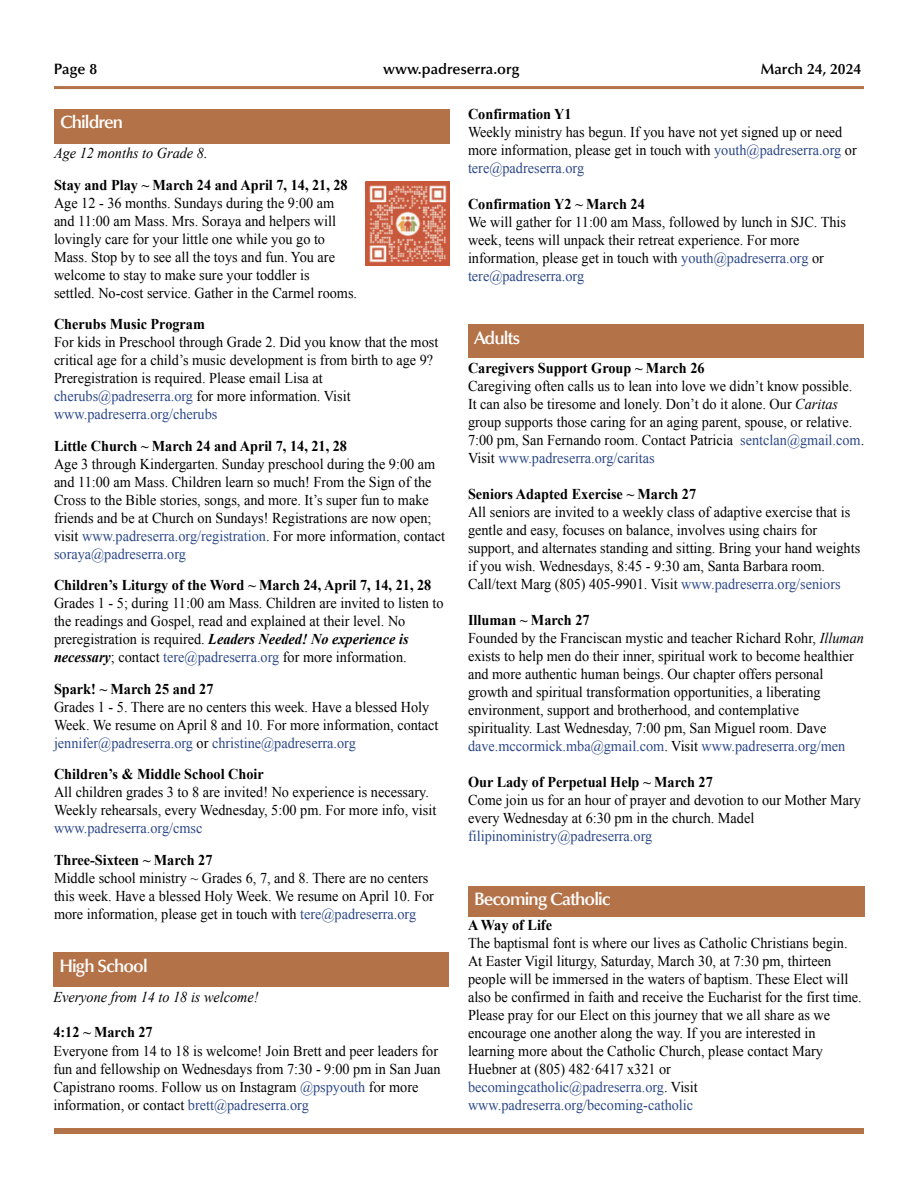
<style>
.page{position:relative;width:918px;height:1188px;background:#fff}
.page>*{position:absolute;margin:0;border:0;box-sizing:border-box;transform-origin:0 0}
.t1{font:600 18px "Optima LT Std";letter-spacing:-.05em;color:#fff}
.t2{font:15px/18px "Dptdhf Times New Roman";color:#000;scale:.95 1}
.t3{font:700 15px "Times New Roman";color:#000;scale:.95 1}
.t4{font:italic 700 15px "Times New Roman";color:#000;scale:.95 1}
.t5{font:15px "Dptdhf Times New Roman";color:#2c4888;scale:.95 1}
.t6{font:italic 15px "Times New Roman";color:#000;scale:.95 1}
.t7{font:600 15px "Optima LT Std";color:#000}
.s1{color:#2c4888}
.s2{font-family:"Nkktbb Times New Roman"}
.s3{font-family:"Dptdhf Times New Roman";font-weight:400;font-style:normal}
.s4{font-family:"Times New Roman";font-weight:700;font-style:italic}
.s5{font-family:"Times New Roman";font-style:italic}
</style>
<div class="page">
<hr style="left:54px;top:86px;width:810px;height:3px;background:#b47248">
<div style="left:54px;top:1128px;width:810px;height:6px;background:#b47248"></div>
<div style="left:53px;top:953px;width:396px;height:34px;background:#b47248"></div>
<div style="left:54px;top:109px;width:396px;height:35px;background:#b47248"></div>
<div style="left:468px;top:324px;width:396px;height:34px;background:#b47248"></div>
<div style="left:363px;top:182px;width:86px;height:83px;background:linear-gradient(to bottom,#cb573b,#c9593d)"></div>
<img style="left:366px;top:182px;width:83px;height:83px">
<div style="left:468px;top:886px;width:396px;height:31px;background:#b47248"></div>
<p class="t7" style="left:54px;top:63px;width:45px">Page 8</p>
<p class="t7" style="left:383px;top:63px;width:138px">www.padreserra.org</p>
<p class="t7" style="left:761px;top:63px;width:102px">March 24, 2024</p>
<p class="t1" style="left:60px;top:115px;width:65px">Children</p>
<p class="t6" style="left:54px;top:145px;width:163px">Age 12 months to Grade 8.</p>
<p class="t3" style="left:54px;top:176px;width:311px">Stay and Play ~ March 24 and April 7, 14, 21, 28</p>
<p class="t2" style="left:54px;top:194px;width:321px">Age 12 - 36 months. Sundays during the 9:00 am and 11:00 am Mass. Mrs. Soraya and helpers will lovingly care for your little one while you go to Mass. Stop by to see all the toys and fun. You are welcome to stay to make sure your toddler is<br>settled. No-cost service. Gather in the Carmel rooms.</p>
<p class="t3" style="left:54px;top:316px;width:160px">Cherubs Music Program</p>
<p class="t2" style="left:54px;top:333px;width:406px">For kids in Preschool through Grade 2. Did you know that the most critical age for a child’s music development is from birth to age 9?<br>Preregistration is required. Please email Lisa at <span class="s1">cherubs@padreserra.org</span> for more information. Visit <span class="s1">www.padreserra.org/cherubs</span></p>
<p class="t3" style="left:54px;top:437px;width:310px">Little Church ~ March 24 and April 7, 14, 21, 28</p>
<p class="t2" style="left:54px;top:455px;width:413px">Age 3 through Kindergarten. Sunday preschool during the 9:00 am and 11:00 am Mass. Children learn so much! From the Sign of the Cross to the Bible stories, songs, and more. It’s super fun to make friends and be at Church on Sundays! Registrations are now open<span class="s2">; </span>visit <span class="s1">www.padreserra.org/registration</span>. For more information, contact <span class="s1">soraya@padreserra.org</span></p>
<p class="t3" style="left:54px;top:577px;width:399px">Children’s Liturgy of the Word ~ March 24, April 7, 14, 21, 28</p>
<p class="t2" style="left:54px;top:594px;width:412px">Grades 1 - 5<span class="s2">;</span> during 11:00 am Mass. Children are invited to listen to the readings and Gospel, read and explained at their level. No</p>
<p class="t4" style="left:54px;top:631px;width:375px"><span class="s3">preregistration is required.</span> Leaders Needed! No experience is</p>
<p class="t2" style="left:54px;top:648px;width:373px"><span class="s4">necessary</span><span class="s2">;</span> contact <span class="s1">tere@padreserra.org</span> for more information.</p>
<p class="t3" style="left:54px;top:680px;width:169px">Spark! ~ March 25 and 27</p>
<p class="t2" style="left:54px;top:698px;width:406px">Grades 1 - 5. There are no centers this week. Have a blessed Holy<br>Week. We resume on April 8 and 10. For more information, contact <span class="s1">jennifer@padreserra.org</span> or <span class="s1">christine@padreserra.org</span></p>
<p class="t3" style="left:54px;top:766px;width:222px">Children’s &amp; Middle School Choir</p>
<p class="t2" style="left:54px;top:783px;width:404px">All children grades 3 to 8 are invited! No experience is necessary.<br>Weekly rehearsals, every Wednesday, 5:00 pm. For more info, visit</p>
<p class="t5" style="left:54px;top:820px;width:158px">www.padreserra.org/cmsc</p>
<p class="t3" style="left:54px;top:851px;width:168px">Three-Sixteen ~ March 27</p>
<p class="t2" style="left:54px;top:869px;width:401px">Middle school ministry ~ Grades 6, 7, and 8. There are no centers this week. Have a blessed Holy Week. We resume on April 10. For more information, please get in touch with <span class="s1">tere@padreserra.org</span></p>
<p class="t1" style="left:59px;top:959px;width:90px">High School</p>
<p class="t6" style="left:53px;top:988px;width:218px">Everyone from 14 to 18 is welcome!</p>
<p class="t3" style="left:53px;top:1024px;width:106px">4:12 ~ March 27</p>
<p class="t2" style="left:53px;top:1042px;width:409px">Everyone from 14 to 18 is welcome! Join Brett and peer leaders for fun and fellowship on Wednesdays from 7:30 - 9:00 pm in San Juan Capistrano rooms. Follow us on Instagram <span class="s1">@pspyouth</span> for more information, or contact <span class="s1">brett@padreserra.org</span></p>
<p class="t3" style="left:468px;top:106px;width:111px">Confirmation Y1</p>
<p class="t2" style="left:468px;top:123px;width:411px">Weekly ministry has begun. If you have not yet signed up or need more information, please get in touch with <span class="s1">youth@padreserra.org</span> or <span class="s1">tere@padreserra.org</span></p>
<p class="t3" style="left:468px;top:196px;width:188px">Confirmation Y2 ~ March 24</p>
<p class="t2" style="left:468px;top:213px;width:399px">We will gather for 11:00 am Mass, followed by lunch in SJC. This week, teens will unpack their retreat experience. For more information, please get in touch with <span class="s1">youth@padreserra.org</span> or <span class="s1">tere@padreserra.org</span></p>
<p class="t1" style="left:474px;top:330px;width:47px">Adults</p>
<p class="t3" style="left:468px;top:360px;width:251px">Caregivers Support Group ~ March 26</p>
<p class="t2" style="left:468px;top:377px;width:419px">Caregiving often calls us to lean into love we didn’t know possible.<br>It can also be tiresome and lonely. Don’t do it alone. Our <span class="s5">Caritas </span>group supports those caring for an aging parent, spouse, or relative.<br>7:00 pm, San Fernando room. Contact Patricia <span class="s1">sentclan@gmail.com</span>.<br>Visit <span class="s1">www.padreserra.org/caritas</span></p>
<p class="t3" style="left:468px;top:486px;width:242px">Seniors Adapted Exercise ~ March 27</p>
<p class="t2" style="left:468px;top:503px;width:414px">All seniors are invited to a weekly class of adaptive exercise that is gentle and easy, focuses on balance, involves using chairs for support, and alternates standing and sitting. Bring your hand weights if you wish. Wednesdays, 8:45 - 9:30 am, Santa Barbara room.<br>Call/text Marg (805) 405-9901. Visit <span class="s1">www.padreserra.org/seniors</span></p>
<p class="t3" style="left:468px;top:612px;width:129px">Illuman ~ March 27</p>
<p class="t2" style="left:468px;top:629px;width:418px">Founded by the Franciscan mystic and teacher Richard Rohr, <span class="s5">Illuman </span>exists to help men do their inner, spiritual work to become healthier and more authentic human beings. Our chapter offers personal growth and spiritual transformation opportunities, a liberating environment, support and brotherhood, and contemplative spirituality. Last Wednesday, 7:00 pm, San Miguel room. Dave <span class="s1">dave.mccormick.mba@gmail.com</span>. Visit <span class="s1">www.padreserra.org/men</span></p>
<p class="t3" style="left:468px;top:774px;width:259px">Our Lady of Perpetual Help ~ March 27</p>
<p class="t2" style="left:468px;top:791px;width:415px">Come join us for an hour of prayer and devotion to our Mother Mary every Wednesday at 6:30 pm in the church. Madel</p>
<p class="t5" style="left:468px;top:828px;width:195px">filipinoministry@padreserra.org</p>
<p class="t1" style="left:474px;top:892px;width:138px">Becoming Catholic</p>
<p class="t3" style="left:468px;top:917px;width:90px">A Way of Life</p>
<p class="t2" style="left:468px;top:934px;width:416px">The baptismal font is where our lives as Catholic Christians begin.<br>At Easter Vigil liturgy, Saturday, March 30, at 7:30 pm, thirteen people will be immersed in the waters of baptism. These Elect will also be confirmed in faith and receive the Eucharist for the first time.<br>Please pray for our Elect on this journey that we all share as we encourage one another along the way. If you are interested in learning more about the Catholic Church, please contact Mary Huebner at (805) 482·6417 x321 or <span class="s1">becomingcatholic@padreserra.org</span>. Visit <span class="s1">www.padreserra.org/becoming-catholic</span></p>
</div>
